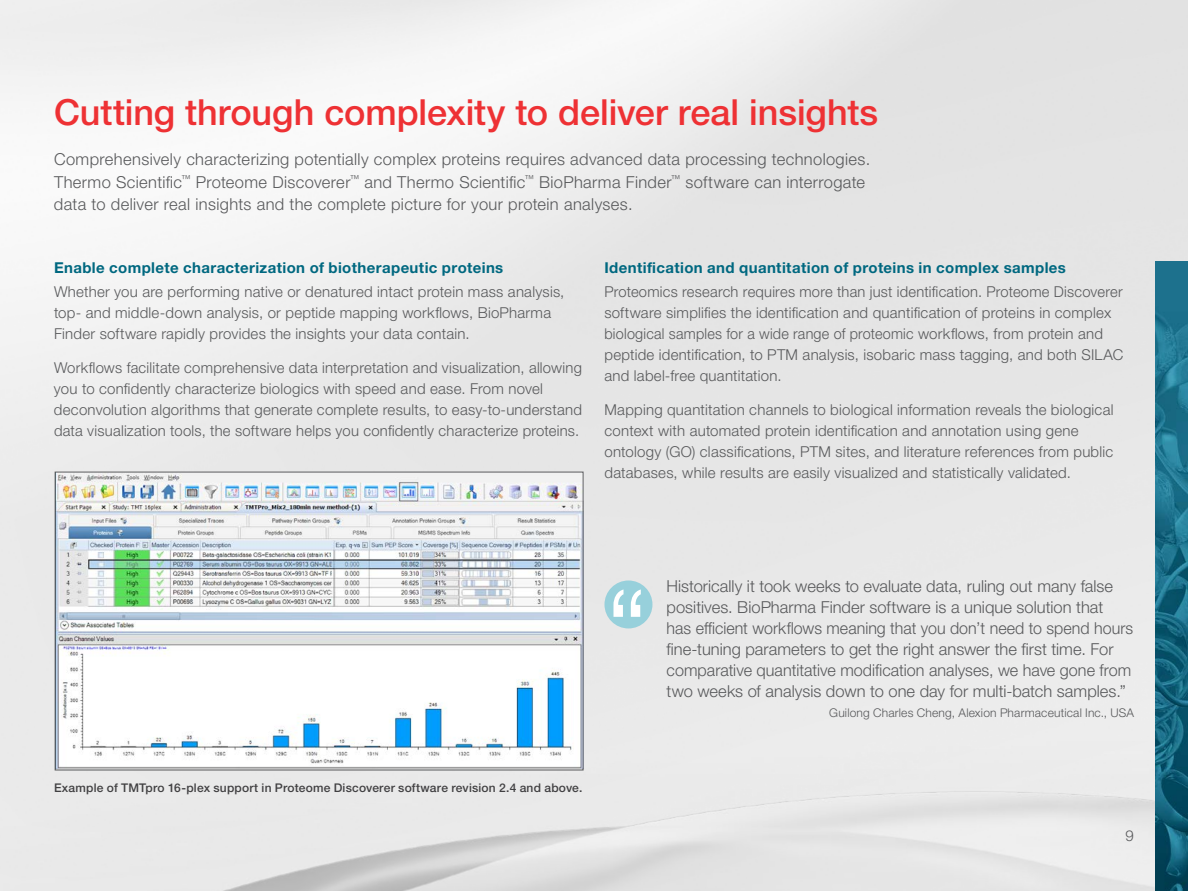
<style>
.page{position:relative;width:1188px;height:891px;background:#fff}
.page>*{position:absolute;margin:0;border:0;box-sizing:border-box;transform-origin:0 0}
.t1{font:300 112.5px "Helvetica Neue LTW1 G";color:#fff}
.t2{font:500 36px "Helvetica Neue LTW1 G";letter-spacing:-.005em;color:#ee3134}
.t3{font:300 16.5px/21px "Helvetica Neue LTW1 G";letter-spacing:.005em;color:#58595b}
.t4{font:300 15px/21px "Helvetica Neue LTW1 G";letter-spacing:.015em;color:#58595b}
.t5{font:700 15px "Helvetica Neue LTW1 G";letter-spacing:.025em;color:#006880}
.t6{font:500 12px "Helvetica Neue LTW1 G";letter-spacing:.02em;color:#414042}
.t7{font:300 12px "Helvetica Neue LTW1 G";letter-spacing:.015em;color:#58595b}
</style>
<div class="page">
<img style="left:0;top:0;width:1188px;height:727px">
<img style="left:0;top:727px;width:1156px;height:164px">
<img style="left:57px;top:474px;width:525px;height:294px">
<div style="left:55px;top:472px;width:529px;height:298px;border:1px solid #58595b"></div>
<div style="left:604px;top:580px;width:48px;height:48px;background:#97d0db;border-radius:50%"></div>
<img style="left:1156px;top:262px;width:32px;height:629px">
<h2 class="t2" style="left:54px;top:90px;width:826px">Cutting through complexity to deliver real insights</h2>
<p class="t3" style="left:54px;top:148px;width:818px;line-height:22.5px">Comprehensively characterizing potentially complex proteins requires advanced data processing technologies.<br>Thermo Scientific<sup>™</sup> Proteome Discoverer<sup>™</sup> and Thermo Scientific<sup>™</sup> BioPharma Finder<sup>™</sup> software can interrogate data to deliver real insights and the complete picture for your protein analyses.</p>
<p class="t5" style="left:54px;top:258px;width:451px">Enable complete characterization of biotherapeutic proteins</p>
<p class="t4" style="left:54px;top:281px;width:512px">Whether you are performing native or denatured intact protein mass analysis, top- and middle-down analysis, or peptide mapping workflows, BioPharma<br>Finder software rapidly provides the insights your data contain.</p>
<p class="t4" style="left:54px;top:357px;width:529px">Workflows facilitate comprehensive data interpretation and visualization, allowing you to confidently characterize biologics with speed and ease. From novel deconvolution algorithms that generate complete results, to easy-to-understand data visualization tools, the software helps you confidently characterize proteins.</p>
<p class="t5" style="left:605px;top:258px;width:463px">Identification and quantitation of proteins in complex samples</p>
<p class="t4" style="left:604px;top:281px;width:520px">Proteomics research requires more than just identification. Proteome Discoverer software simplifies the identification and quantification of proteins in complex biological samples for a wide range of proteomic workflows, from protein and peptide identification, to PTM analysis, isobaric mass tagging, and both SILAC and label-free quantitation.</p>
<p class="t4" style="left:604px;top:399px;width:511px">Mapping quantitation channels to biological information reveals the biological context with automated protein identification and annotation using gene ontology (GO) classifications, PTM sites, and literature references from public databases, while results are easily visualized and statistically validated.</p>
<p class="t6" style="left:54px;top:781px;width:530px">Example of TMTpro 16-plex support in Proteome Discoverer software revision 2.4 and above.</p>
<h1 class="t1" style="left:606px;top:561px;width:43px">“</h1>
<p class="t3" style="left:667px;top:576px;width:468px">Historically it took weeks to evaluate data, ruling out many false positives. BioPharma Finder software is a unique solution that<br>has efficient workflows meaning that you don’t need to spend hours fine-tuning parameters to get the right answer the first time. For comparative quantitative modification analyses, we have gone from two weeks of analysis down to one day for multi-batch samples.”</p>
<p class="t7" style="left:829px;top:705px;width:306px">Guilong Charles Cheng, Alexion Pharmaceutical Inc., USA</p>
<p class="t4" style="left:1126px;top:825px;width:10px">9</p>
</div>
